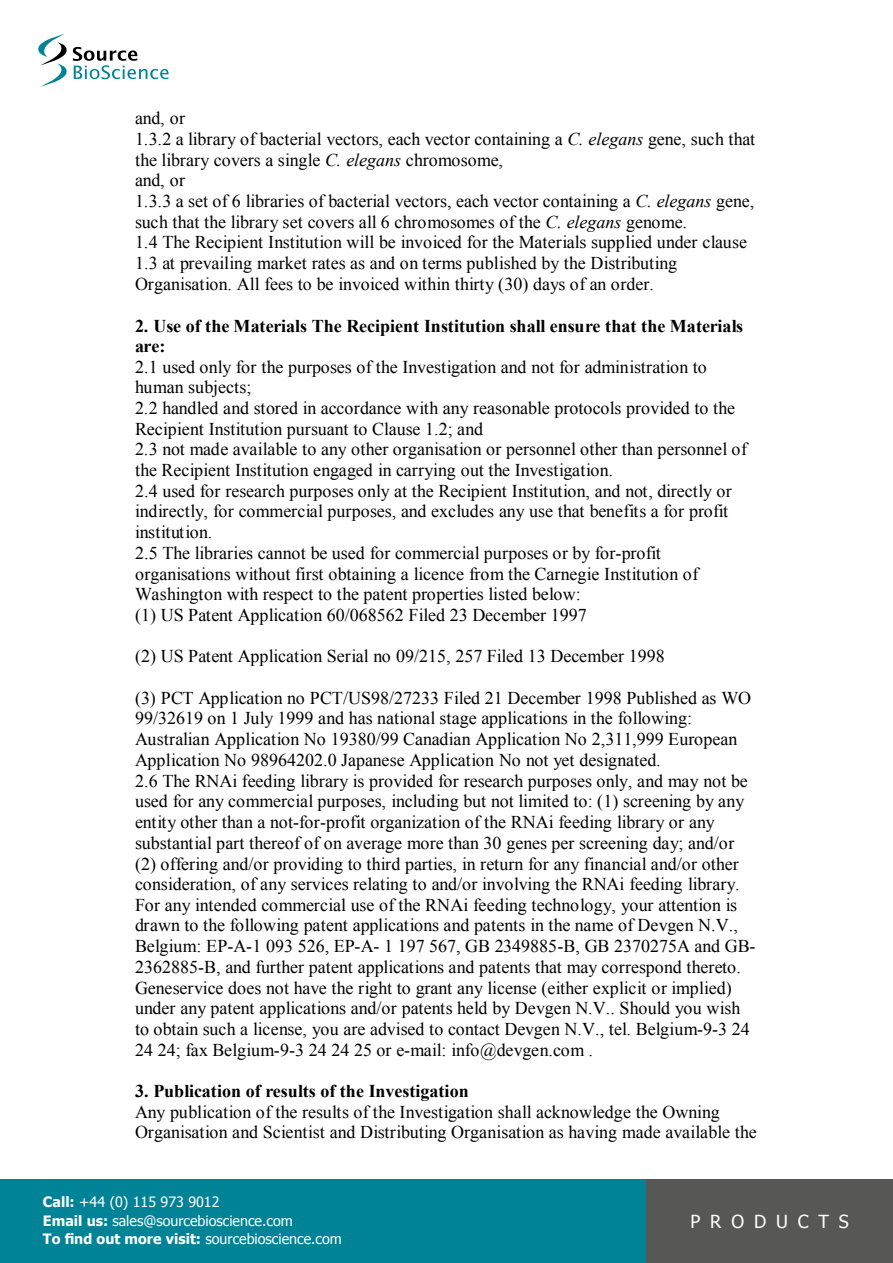
<style>
.page{position:relative;width:893px;height:1263px;background:#fff}
.page>*{position:absolute;margin:0;border:0;box-sizing:border-box;transform-origin:0 0}
.t1{font:18px/20.7px "Times New Roman";letter-spacing:-.005em;color:#000}
.t2{font:700 18px/20.5px "Times New Roman";color:#000}
.t3{font:18px "Tahoma";letter-spacing:.55em;color:#fff}
.t4{font:14.25px/18.1px "Tahoma";color:#fff}
.s1{font-style:italic}
.s2{font-weight:700}
</style>
<div class="page">
<div style="left:0;top:1179px;width:893px;height:84px;background:#008396"></div>
<div style="left:646px;top:1179px;width:247px;height:84px;background:#575756"></div>
<svg style="left:38px;top:34px;width:131px;height:53px"></svg>
<p class="t1" style="left:135px;top:108px;width:622px">and, or<br>1.3.2 a library of bacterial vectors, each vector containing a <span class="s1">C. elegans</span> gene, such that the library covers a single <span class="s1">C. elegans</span> chromosome,<br>and, or<br>1.3.3 a set of 6 libraries of bacterial vectors, each vector containing a <span class="s1">C. elegans</span> gene, such that the library set covers all 6 chromosomes of the <span class="s1">C. elegans</span> genome.<br>1.4 The Recipient Institution will be invoiced for the Materials supplied under clause 1.3 at prevailing market rates as and on terms published by the Distributing Organisation. All fees to be invoiced within thirty (30) days of an order.</p>
<p class="t2" style="left:135px;top:315px;width:610px">2. Use of the Materials The Recipient Institution shall ensure that the Materials are:</p>
<p class="t1" style="left:135px;top:356px;width:614px">2.1 used only for the purposes of the Investigation and not for administration to human subjects;<br>2.2 handled and stored in accordance with any reasonable protocols provided to the Recipient Institution pursuant to Clause 1.2; and<br>2.3 not made available to any other organisation or personnel other than personnel of the Recipient Institution engaged in carrying out the Investigation.<br>2.4 used for research purposes only at the Recipient Institution, and not, directly or indirectly, for commercial purposes, and excludes any use that benefits a for profit institution.<br>2.5 The libraries cannot be used for commercial purposes or by for-profit organisations without first obtaining a licence from the Carnegie Institution of Washington with respect to the patent properties listed below:<br>(1) US Patent Application 60/068562 Filed 23 December 1997</p>
<p class="t1" style="left:135px;top:646px;width:531px">(2) US Patent Application Serial no 09/215, 257 Filed 13 December 1998</p>
<p class="t1" style="left:135px;top:687px;width:622px">(3) PCT Application no PCT/US98/27233 Filed 21 December 1998 Published as WO 99/32619 on 1 July 1999 and has national stage applications in the following:<br>Australian Application No 19380/99 Canadian Application No 2,311,999 European Application No 98964202.0 Japanese Application No not yet designated.<br>2.6 The RNAi feeding library is provided for research purposes only, and may not be used for any commercial purposes, including but not limited to: (1) screening by any entity other than a not-for-profit organization of the RNAi feeding library or any substantial part thereof of on average more than 30 genes per screening day; and/or (2) offering and/or providing to third parties, in return for any financial and/or other consideration, of any services relating to and/or involving the RNAi feeding library.<br>For any intended commercial use of the RNAi feeding technology, your attention is drawn to the following patent applications and patents in the name of Devgen N.V., Belgium: EP-A-1 093 526, EP-A- 1 197 567, GB 2349885-B, GB 2370275A and GB-2362885-B, and further patent applications and patents that may correspond thereto.<br>Geneservice does not have the right to grant any license (either explicit or implied) under any patent applications and/or patents held by Devgen N.V.. Should you wish to obtain such a license, you are advised to contact Devgen N.V., tel. Belgium-9-3 24<br>24 24; fax Belgium-9-3 24 24 25 or e-mail: info@devgen.com .</p>
<p class="t2" style="left:135px;top:1081px;width:335px">3. Publication of results of the Investigation</p>
<p class="t1" style="left:135px;top:1101px;width:623px">Any publication of the results of the Investigation shall acknowledge the Owning<br>Organisation and Scientist and Distributing Organisation as having made available the</p>
<p class="t4" style="left:43px;top:1192px;width:251px"><span class="s2">Call:</span> +44 (0) 115 973 9012<br><span class="s2">Email us:</span> sales@sourcebioscience.com</p>
<p class="t4" style="left:43px;top:1229px;width:300px"><span class="s2">To find out more visit:</span> sourcebioscience.com</p>
<p class="t3" style="left:690px;top:1209px;width:160px">PRODUCTS</p>
</div>
